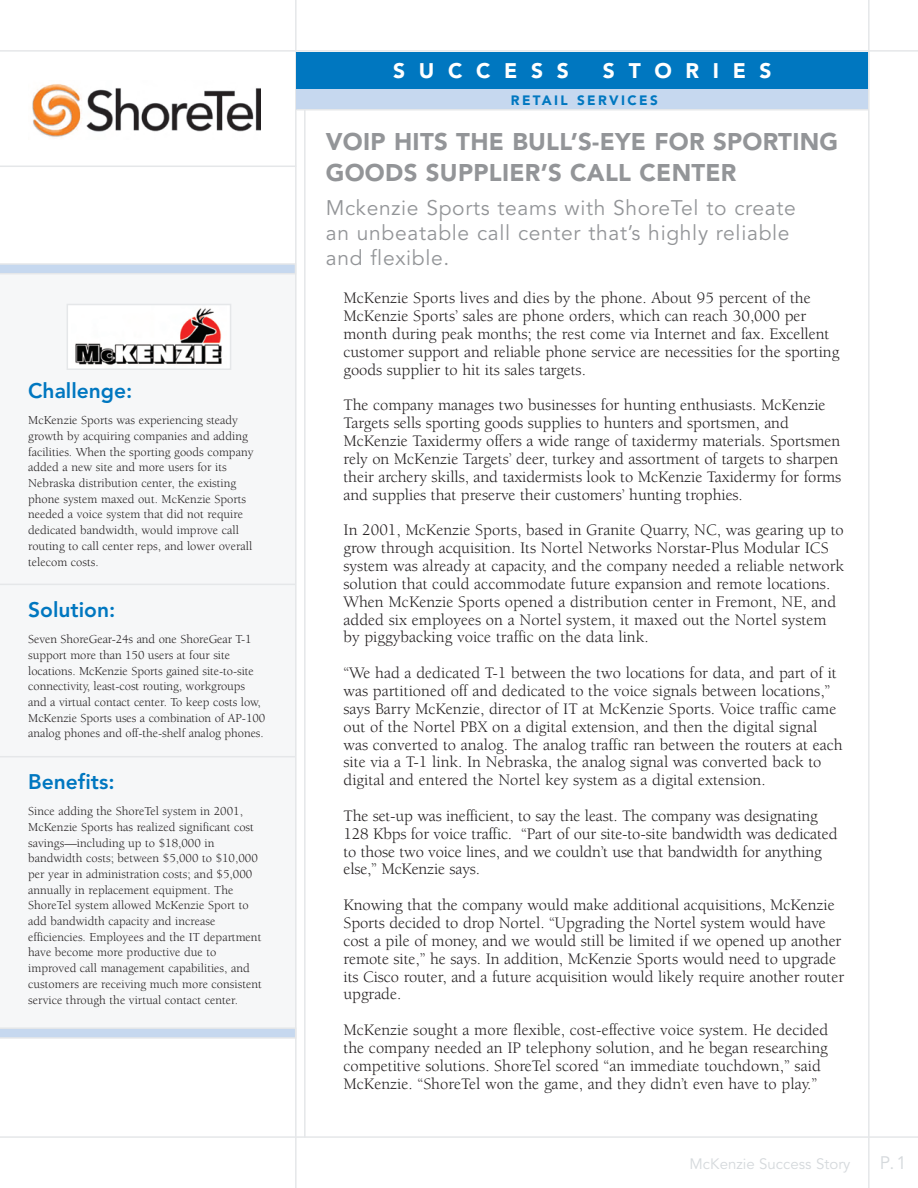
<style>
.page{position:relative;width:918px;height:1188px;background:#fff}
.page>*{position:absolute;margin:0;border:0;box-sizing:border-box;transform-origin:0 0}
.t1{font:900 24px/30.9px "Avenir";letter-spacing:.01em;color:#939598}
.t2{font:21px/25.3px "Avenir";letter-spacing:.035em;color:#939598}
.t3{font:800 21px "Avenir";color:#0077c0}
.t4{font:900 21px "Avenir";letter-spacing:.65em;color:#fff}
.t5{font:18px "Avenir";color:#d5d9dc}
.t6{font:16.5px/17.9px "Berkeley";color:#231f20}
.t7{font:15px "Avenir";color:#d5d9dc}
.t8{font:900 13.5px "Avenir";letter-spacing:.175em;color:#0077c0}
.t9{font:12.45px/15.8px "Berkeley";color:#231f20}
</style>
<div class="page">
<div style="left:0;top:271px;width:295px;height:761px;background:#f6f7f8"></div>
<img style="left:32px;top:84px;width:228px;height:55px">
<hr style="left:868px;top:0;width:2px;height:1188px;background:#e5e7e9">
<hr style="left:0;top:50px;width:918px;height:2px;background:#e5e7e9">
<hr style="left:0;top:1136px;width:918px;height:2px;background:#e5e7e9">
<hr style="left:0;top:166px;width:296px;height:1px;background:#e5e7e9">
<hr style="left:304px;top:85px;width:2px;height:1052px;background:#e5e7e9">
<svg style="left:0;top:263px;width:295px;height:11px;background:#cedced"></svg>
<svg style="left:0;top:1028px;width:295px;height:11px;background:#cedced"></svg>
<hr style="left:295px;top:0;width:2px;height:1188px;background:#e5e7e9">
<hr style="left:0;top:584px;width:295px;height:1px;background:#e5e7e9">
<hr style="left:0;top:756px;width:295px;height:1px;background:#e5e7e9">
<div style="left:67px;top:304px;width:164px;height:65px;background:#fff"></div>
<img style="left:75px;top:308px;width:147px;height:57px">
<div style="left:67px;top:304px;width:164px;height:66px;border:2px solid #e5e7e9"></div>
<div style="left:296px;top:52px;width:572px;height:37px;background:#0077c0"></div>
<div style="left:297px;top:89px;width:571px;height:21px;background:#c6d8ef"></div>
<hr style="left:296px;top:109px;width:572px;height:1px;background:#e5e7e9">
<p class="t3" style="left:28px;top:382px;width:106px">Challenge:</p>
<p class="t9" style="left:28px;top:414px;width:227px">McKenzie Sports was experiencing steady growth by acquiring companies and adding facilities. When the sporting goods company added a new site and more users for its Nebraska distribution center, the existing phone system maxed out. McKenzie Sports needed a voice system that did not require dedicated bandwidth, would improve call routing to call center reps, and lower overall telecom costs.</p>
<p class="t3" style="left:28px;top:601px;width:89px">Solution:</p>
<p class="t9" style="left:28px;top:633px;width:239px">Seven ShoreGear-24s and one ShoreGear T-1 support more than 150 users at four site locations. McKenzie Sports gained site-to-site connectivity, least-cost routing, workgroups and a virtual contact center. To keep costs low, McKenzie Sports uses a combination of AP-100 analog phones and off-the-shelf analog phones.</p>
<p class="t3" style="left:28px;top:773px;width:88px">Benefits:</p>
<p class="t9" style="left:28px;top:804px;width:235px">Since adding the ShoreTel system in 2001, McKenzie Sports has realized significant cost savings—including up to $18,000 in bandwidth costs; between $5,000 to $10,000 per year in administration costs; and $5,000 annually in replacement equipment. The ShoreTel system allowed McKenzie Sport to add bandwidth capacity and increase efficiencies. Employees and the IT department have become more productive due to improved call management capabilities, and customers are receiving much more consistent service through the virtual contact center.</p>
<p class="t4" style="left:393px;top:63px;width:177px">SUCCESS</p>
<p class="t4" style="left:603px;top:63px;width:170px">STORIES</p>
<p class="t8" style="left:511px;top:95px;width:148px">RETAIL SERVICES</p>
<h1 class="t1" style="left:326px;top:128px;width:514px">VOIP HITS THE BULL’S-EYE FOR SPORTING<br>GOODS SUPPLIER’S CALL CENTER</h1>
<p class="t2" style="left:326px;top:196px;width:471px">Mckenzie Sports teams with ShoreTel to create an unbeatable call center that’s highly reliable and flexible.</p>
<p class="t6" style="left:344px;top:291px;width:497px">McKenzie Sports lives and dies by the phone. About 95 percent of the McKenzie Sports’ sales are phone orders, which can reach 30,000 per month during peak months; the rest come via Internet and fax. Excellent customer support and reliable phone service are necessities for the sporting goods supplier to hit its sales targets.</p>
<p class="t6" style="left:344px;top:398px;width:499px">The company manages two businesses for hunting enthusiasts. McKenzie Targets sells sporting goods supplies to hunters and sportsmen, and McKenzie Taxidermy offers a wide range of taxidermy materials. Sportsmen rely on McKenzie Targets’ deer, turkey and assortment of targets to sharpen their archery skills, and taxidermists look to McKenzie Taxidermy for forms and supplies that preserve their customers’ hunting trophies.</p>
<p class="t6" style="left:343px;top:523px;width:502px">In 2001, McKenzie Sports, based in Granite Quarry, NC, was gearing up to grow through acquisition. Its Nortel Networks Norstar-Plus Modular ICS system was already at capacity, and the company needed a reliable network solution that could accommodate future expansion and remote locations.<br>When McKenzie Sports opened a distribution center in Fremont, NE, and added six employees on a Nortel system, it maxed out the Nortel system by piggybacking voice traffic on the data link.</p>
<p class="t6" style="left:343px;top:665px;width:501px">“We had a dedicated T-1 between the two locations for data, and part of it was partitioned off and dedicated to the voice signals between locations,” says Barry McKenzie, director of IT at McKenzie Sports. Voice traffic came out of the Nortel PBX on a digital extension, and then the digital signal was converted to analog. The analog traffic ran between the routers at each site via a T-1 link. In Nebraska, the analog signal was converted back to digital and entered the Nortel key system as a digital extension.</p>
<p class="t6" style="left:343px;top:808px;width:496px">The set-up was inefficient, to say the least. The company was designating 128 Kbps for voice traffic. “Part of our site-to-site bandwidth was dedicated to those two voice lines, and we couldn’t use that bandwidth for anything else,” McKenzie says.</p>
<p class="t6" style="left:343px;top:897px;width:502px">Knowing that the company would make additional acquisitions, McKenzie Sports decided to drop Nortel. “Upgrading the Nortel system would have cost a pile of money, and we would still be limited if we opened up another remote site,” he says. In addition, McKenzie Sports would need to upgrade its Cisco router, and a future acquisition would likely require another router upgrade.</p>
<p class="t6" style="left:343px;top:1022px;width:487px">McKenzie sought a more flexible, cost-effective voice system. He decided the company needed an IP telephony solution, and he began researching competitive solutions. ShoreTel scored “an immediate touchdown,” said McKenzie. “ShoreTel won the game, and they didn’t even have to play.”</p>
<p class="t7" style="left:690px;top:1157px;width:162px">McKenzie Success Story</p>
<p class="t5" style="left:880px;top:1155px;width:28px">P.1</p>
</div>
